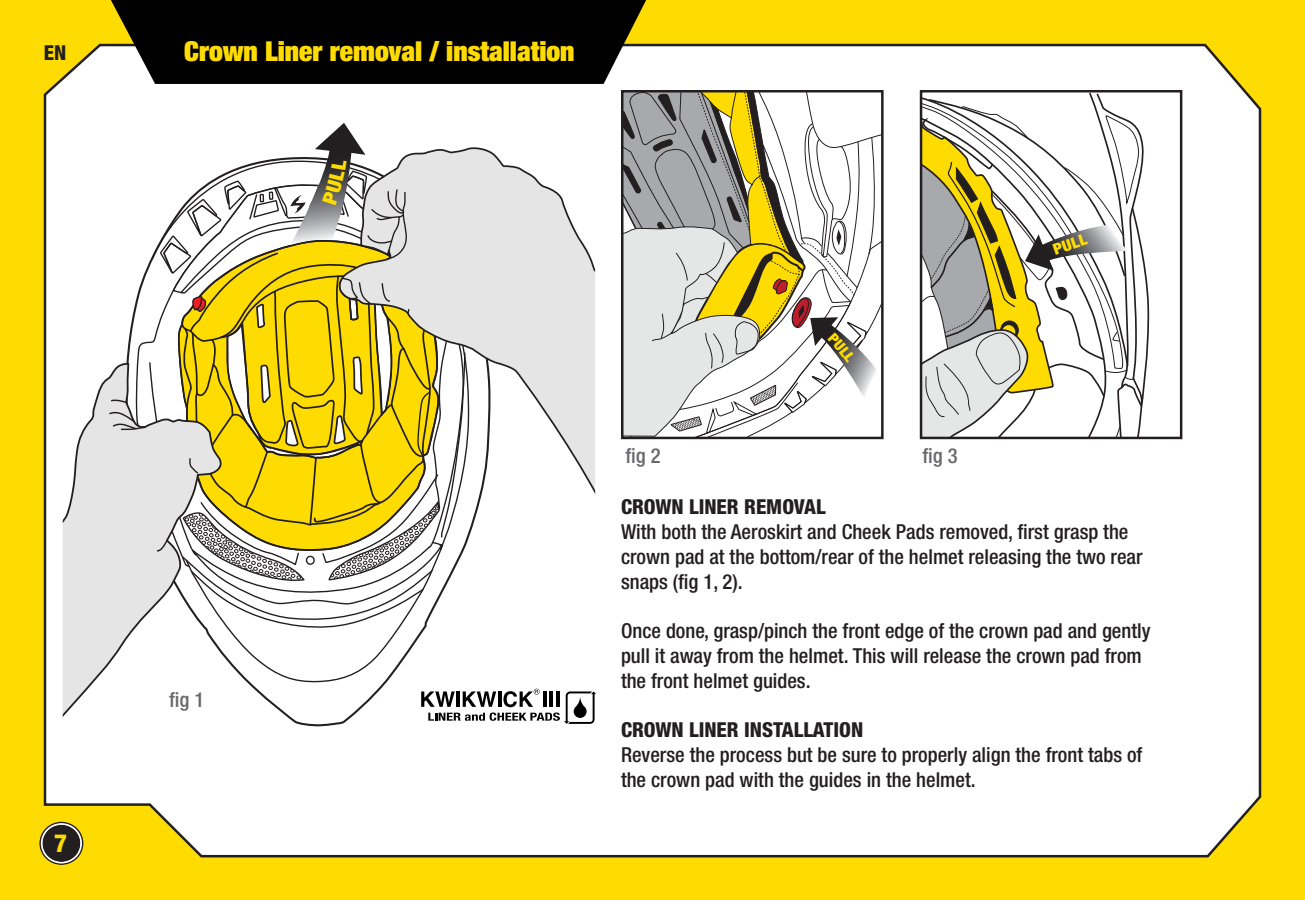
<style>
.page{position:relative;width:1305px;height:900px;background:#ffdc01}
.page>*{position:absolute;margin:0;border:0;box-sizing:border-box;transform-origin:0 0}
.t1{font:900 expanded 27.5px "Helvetica Neue";color:#ffdc01}
.t2{font:800 condensed 25px "Helvetica Neue";color:#ffdc01}
.t3{font:500 condensed 20.5px/24.8px "Helvetica Neue";color:#231f20}
.t4{font:800 condensed 20.5px "Helvetica Neue";color:#231f20}
.t5{font:500 condensed 20.5px "Helvetica Neue";color:#69696c}
</style>
<div class="page">
<div style="left:43px;top:43px;width:1219px;height:816px;background:#fff"></div>
<svg style="left:39px;top:822px;width:44px;height:43px"></svg>
<div style="left:43px;top:825px;width:37px;height:36px;background:#231f20;border-radius:50%"></div>
<div style="left:41px;top:823px;width:41px;height:41px;border:2px solid #fff;border-radius:50%"></div>
<svg style="left:111px;top:0;width:535px;height:84px;background:#14130f"></svg>
<svg style="left:63px;top:361px;width:159px;height:381px;background:#ebebeb"></svg>
<div style="left:920px;top:90px;width:262px;height:349px;border:2px solid #231f20"></div>
<svg style="left:622px;top:91px;width:260px;height:347px;background:#cfcbb8"></svg>
<svg style="left:108px;top:123px;width:488px;height:601px"></svg>
<svg style="left:921px;top:91px;width:228px;height:347px;background:#cbc7b3"></svg>
<p class="t4" style="left:44px;top:40px;width:24px">EN</p>
<h1 class="t1" style="left:184px;top:34px;width:392px">Crown Liner removal / installation</h1>
<p class="t2" style="left:54px;top:828px;width:15px">7</p>
<p class="t5" style="left:169px;top:688px;width:37px">fig 1</p>
<p class="t5" style="left:626px;top:443px;width:37px">fig 2</p>
<p class="t5" style="left:923px;top:443px;width:37px">fig 3</p>
<p class="t4" style="left:621px;top:494px;width:206px">CROWN LINER REMOVAL</p>
<p class="t3" style="left:621px;top:519px;width:523px">With both the Aeroskirt and Cheek Pads removed, first grasp the crown pad at the bottom/rear of the helmet releasing the two rear snaps (fig 1, 2).</p>
<p class="t3" style="left:621px;top:618px;width:531px">Once done, grasp/pinch the front edge of the crown pad and gently pull it away from the helmet. This will release the crown pad from the front helmet guides.</p>
<p class="t4" style="left:621px;top:717px;width:244px">CROWN LINER INSTALLATION</p>
<p class="t3" style="left:621px;top:742px;width:523px">Reverse the process but be sure to properly align the front tabs of the crown pad with the guides in the helmet.</p>
</div>
